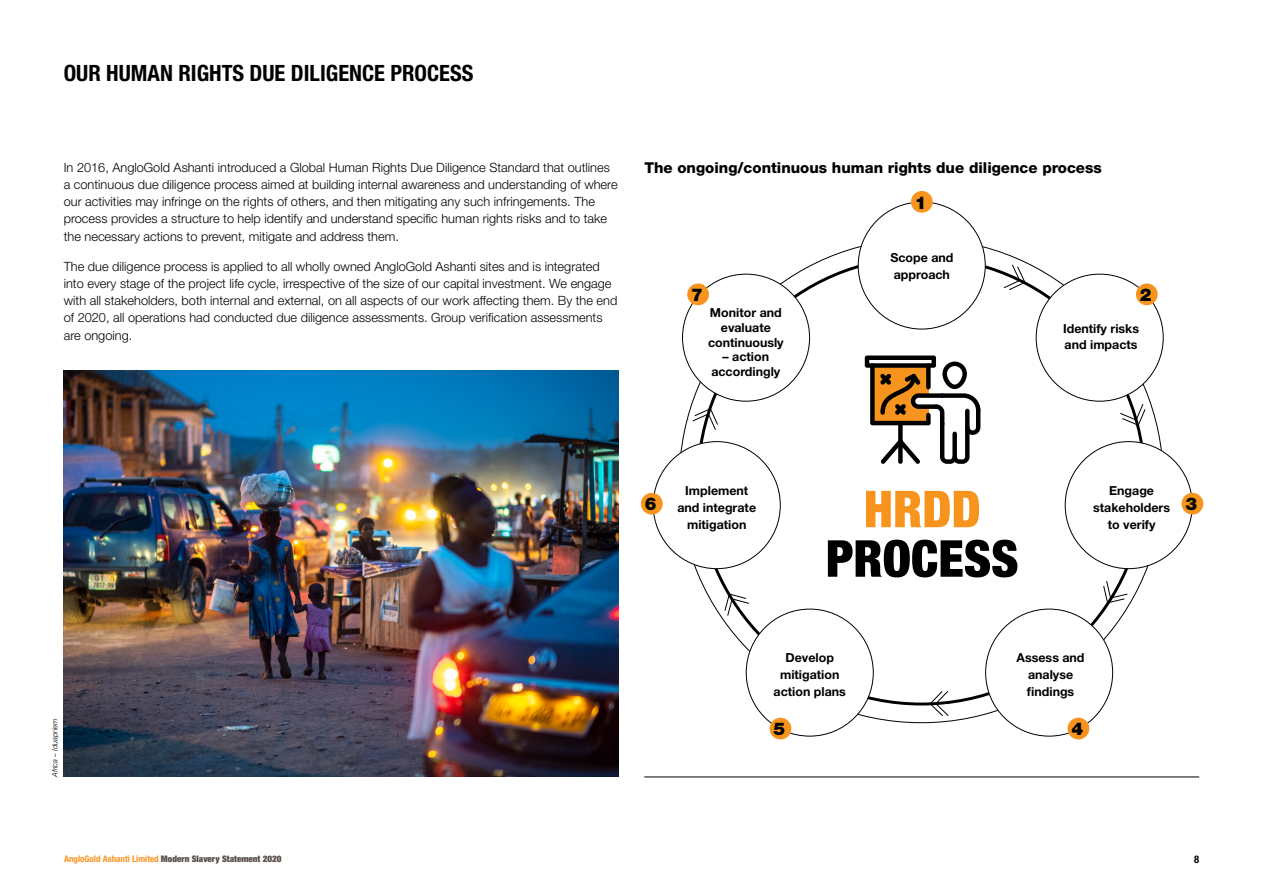
<style>
.page{position:relative;width:1263px;height:893px;background:#fff}
.page>*{position:absolute;margin:0;border:0;box-sizing:border-box;transform-origin:0 0}
.t1{font:900 condensed 51px "Helvetica Neue";color:#000}
.t2{font:900 condensed 51px "Helvetica Neue";color:#f7941e}
.t3{font:700 condensed 22.5px "Helvetica Neue";color:#000}
.t4{font:900 17.55px "Helvetica Neue";color:#000}
._2021_AGA_HRR_Headin{font:800 15px "Helvetica Neue";color:#000}
._2021_AGA_HRR_Body_c{font:300 12.75px/17.2px "Helvetica Neue";color:#000}
.t5{font:700 12.45px/16.8px "Helvetica Neue";color:#000;text-align:center}
.t6{font:700 condensed 10.5px "Helvetica Neue";color:#000}
.t7{font:900 expanded 9px "Helvetica Neue";color:#5b514c}
.t8{font:italic 300 7.5px "Helvetica Neue";color:#000}
.s1{font-weight:700;font-stretch:condensed;color:#f7941e}
</style>
<div class="page">
<div style="left:911px;top:191px;width:22px;height:22px;background:#f7941e;border-radius:50%"></div>
<div style="left:1136px;top:283px;width:22px;height:22px;background:#f7941e;border-radius:50%"></div>
<div style="left:687px;top:283px;width:22px;height:22px;background:#f7941e;border-radius:50%"></div>
<div style="left:1181px;top:493px;width:22px;height:22px;background:#f7941e;border-radius:50%"></div>
<div style="left:641px;top:493px;width:22px;height:22px;background:#f7941e;border-radius:50%"></div>
<div style="left:1067px;top:718px;width:22px;height:21px;background:#f7941e;border-radius:50%"></div>
<div style="left:770px;top:718px;width:21px;height:21px;background:#f7941e;border-radius:50%"></div>
<svg style="left:865px;top:355px;width:115px;height:109px"></svg>
<svg style="left:1003px;top:264px;width:23px;height:26px"></svg>
<svg style="left:1120px;top:403px;width:26px;height:23px"></svg>
<svg style="left:1103px;top:580px;width:25px;height:24px"></svg>
<svg style="left:929px;top:691px;width:20px;height:25px"></svg>
<svg style="left:724px;top:593px;width:25px;height:23px"></svg>
<svg style="left:692px;top:408px;width:26px;height:23px"></svg>
<img style="left:64px;top:371px;width:555px;height:406px">
<hr style="left:644px;top:777px;width:555px;height:1px;background:#000">
<p class="t3" style="left:64px;top:60px;width:411px">OUR HUMAN RIGHTS DUE DILIGENCE PROCESS</p>
<p class="_2021_AGA_HRR_Body_c" style="left:64px;top:158px;width:555px">In 2016, AngloGold Ashanti introduced a Global Human Rights Due Diligence Standard that outlines a continuous due diligence process aimed at building internal awareness and understanding of where our activities may infringe on the rights of others, and then mitigating any such infringements. The process provides a structure to help identify and understand specific human rights risks and to take the necessary actions to prevent, mitigate and address them.</p>
<p class="_2021_AGA_HRR_Body_c" style="left:64px;top:257px;width:555px">The due diligence process is applied to all wholly owned AngloGold Ashanti sites and is integrated into every stage of the project life cycle, irrespective of the size of our capital investment. We engage with all stakeholders, both internal and external, on all aspects of our work affecting them. By the end of 2020, all operations had conducted due diligence assessments. Group verification assessments are ongoing.</p>
<p class="_2021_AGA_HRR_Headin" style="left:644px;top:159px;width:459px">The ongoing/continuous human rights due diligence process</p>
<p class="t4" style="left:915px;top:192px;width:13px">1</p>
<p class="t5" style="left:890px;top:249px;width:65px;text-align:left">Scope and approach</p>
<p class="t4" style="left:691px;top:284px;width:13px">7</p>
<p class="t4" style="left:1140px;top:284px;width:13px">2</p>
<p class="t5" style="left:708px;top:305px;width:77px;line-height:14.5px">Monitor and evaluate continuously</p>
<p class="t5" style="left:711px;top:349px;width:71px;line-height:14.5px">– action accordingly</p>
<p class="t5" style="left:1063px;top:320px;width:77px;text-align:left">Identify risks and impacts</p>
<p class="t8" style="left:50px;top:777px;width:60px;rotate:-90deg">Africa – Iduapriem</p>
<p class="t5" style="left:677px;top:482px;width:80px">Implement and integrate mitigation</p>
<p class="t5" style="left:1093px;top:482px;width:78px">Engage stakeholders to verify</p>
<p class="t2" style="left:864px;top:478px;width:119px">HRDD</p>
<p class="t4" style="left:645px;top:494px;width:13px">6</p>
<p class="t4" style="left:1185px;top:494px;width:13px">3</p>
<p class="t1" style="left:826px;top:527px;width:194px">PROCESS</p>
<p class="t5" style="left:774px;top:649px;width:74px">Develop mitigation action plans</p>
<p class="t5" style="left:1017px;top:649px;width:69px">Assess and analyse findings</p>
<p class="t4" style="left:773px;top:719px;width:13px">5</p>
<p class="t4" style="left:1071px;top:719px;width:13px">4</p>
<p class="t7" style="left:64px;top:853px;width:219px"><span class="s1">AngloGold Ashanti Limited</span> Modern Slavery Statement 2020</p>
<p class="t6" style="left:1194px;top:853px;width:7px">8</p>
</div>
